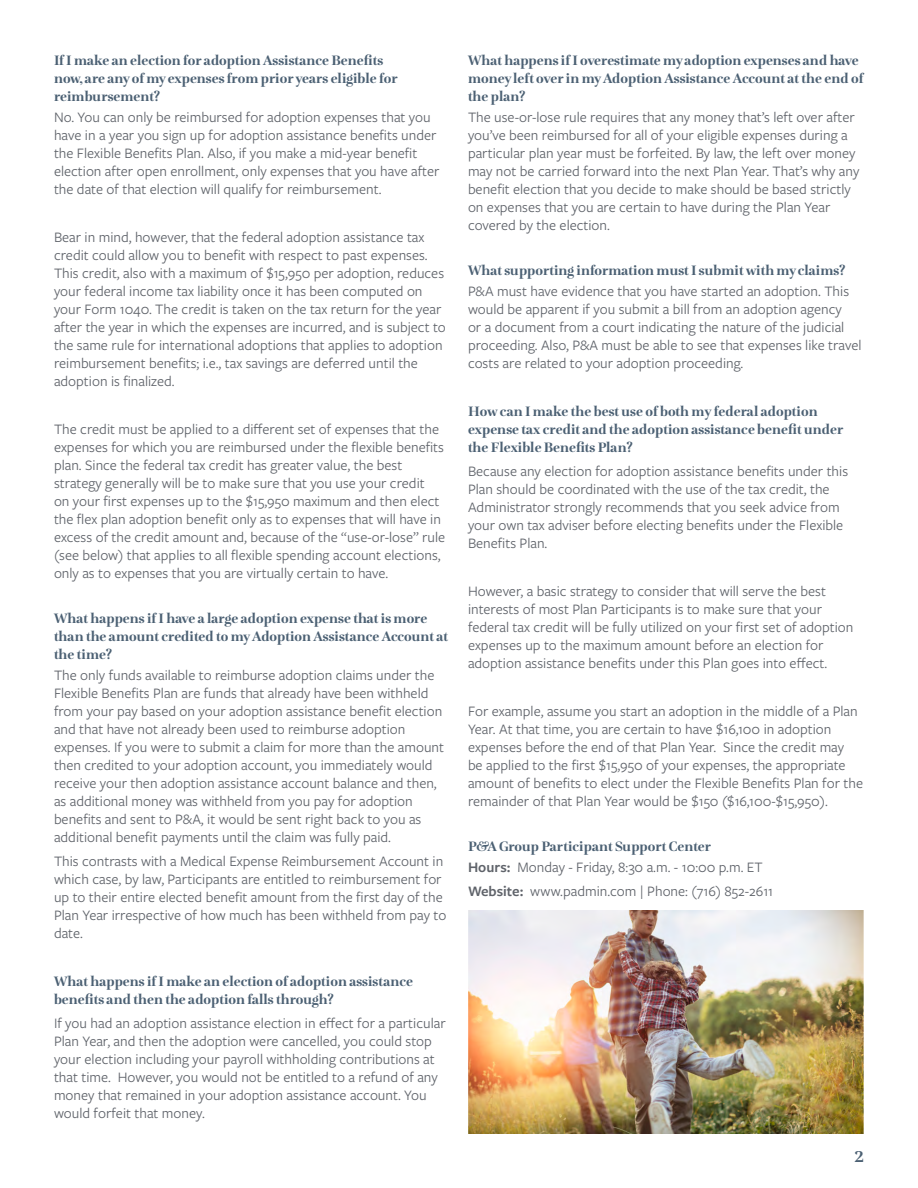
<style>
.page{position:relative;width:918px;height:1188px;background:#fff}
.page>*{position:absolute;margin:0;border:0;box-sizing:border-box;transform-origin:0 0}
.t1{font:21px "Lavigne Text";color:#4b6073}
.t2{font:15px/18px "Freight Sans Pro";color:#5f636a}
.t3{font:700 15px/18px "Lavigne Display";color:#4b6073}
.s1{font-weight:600}
</style>
<div class="page">
<img style="left:468px;top:911px;width:396px;height:223px">
<p class="t3" style="left:54px;top:52px;width:345px">If I make an election for adoption Assistance Benefits now, are any of my expenses from prior years eligible for reimbursement?</p>
<p class="t2" style="left:54px;top:108px;width:387px">No. You can only be reimbursed for adoption expenses that you have in a year you sign up for adoption assistance benefits under the Flexible Benefits Plan. Also, if you make a mid-year benefit election after open enrollment, only expenses that you have after the date of that election will qualify for reimbursement.</p>
<p class="t2" style="left:54px;top:228px;width:393px">Bear in mind, however, that the federal adoption assistance tax credit could allow you to benefit with respect to past expenses.<br>This credit, also with a maximum of $15,950 per adoption, reduces your federal income tax liability once it has been computed on your Form 1040. The credit is taken on the tax return for the year after the year in which the expenses are incurred, and is subject to the same rule for international adoptions that applies to adoption reimbursement benefits; i.e., tax savings are deferred until the adoption is finalized.</p>
<p class="t2" style="left:54px;top:420px;width:393px">The credit must be applied to a different set of expenses that the expenses for which you are reimbursed under the flexible benefits plan. Since the federal tax credit has greater value, the best strategy generally will be to make sure that you use your credit<br>on your first expenses up to the $15,950 maximum and then elect the flex plan adoption benefit only as to expenses that will have in excess of the credit amount and, because of the “use-or-lose” rule (see below) that applies to all flexible spending account elections, only as to expenses that you are virtually certain to have.</p>
<p class="t3" style="left:54px;top:610px;width:396px">What happens if I have a large adoption expense that is more than the amount credited to my Adoption Assistance Account at the time?</p>
<p class="t2" style="left:54px;top:666px;width:392px">The only funds available to reimburse adoption claims under the Flexible Benefits Plan are funds that already have been withheld from your pay based on your adoption assistance benefit election and that have not already been used to reimburse adoption expenses. If you were to submit a claim for more than the amount then credited to your adoption account, you immediately would receive your then adoption assistance account balance and then, as additional money was withheld from you pay for adoption benefits and sent to P&amp;A, it would be sent right back to you as additional benefit payments until the claim was fully paid.</p>
<p class="t2" style="left:54px;top:852px;width:394px">This contrasts with a Medical Expense Reimbursement Account in which case, by law, Participants are entitled to reimbursement for up to their entire elected benefit amount from the first day of the Plan Year irrespective of how much has been withheld from pay to date.</p>
<p class="t3" style="left:54px;top:973px;width:361px">What happens if I make an election of adoption assistance benefits and then the adoption falls through?</p>
<p class="t2" style="left:54px;top:1014px;width:393px">If you had an adoption assistance election in effect for a particular Plan Year, and then the adoption were cancelled, you could stop your election including your payroll withholding contributions at that time. However, you would not be entitled to a refund of any money that remained in your adoption assistance account. You would forfeit that money.</p>
<p class="t3" style="left:468px;top:52px;width:397px">What happens if I overestimate my adoption expenses and have money left over in my Adoption Assistance Account at the end of the plan?</p>
<p class="t2" style="left:468px;top:108px;width:393px">The use-or-lose rule requires that any money that’s left over after you’ve been reimbursed for all of your eligible expenses during a particular plan year must be forfeited. By law, the left over money may not be carried forward into the next Plan Year. That’s why any benefit election that you decide to make should be based strictly on expenses that you are certain to have during the Plan Year covered by the election.</p>
<p class="t3" style="left:468px;top:262px;width:379px">What supporting information must I submit with my claims?</p>
<p class="t2" style="left:468px;top:282px;width:395px">P&amp;A must have evidence that you have started an adoption. This would be apparent if you submit a bill from an adoption agency<br>or a document from a court indicating the nature of the judicial proceeding. Also, P&amp;A must be able to see that expenses like travel costs are related to your adoption proceeding.</p>
<p class="t3" style="left:468px;top:403px;width:377px">How can I make the best use of both my federal adoption expense tax credit and the adoption assistance benefit under the Flexible Benefits Plan?</p>
<p class="t2" style="left:468px;top:462px;width:382px">Because any election for adoption assistance benefits under this Plan should be coordinated with the use of the tax credit, the Administrator strongly recommends that you seek advice from your own tax adviser before electing benefits under the Flexible Benefits Plan.</p>
<p class="t2" style="left:468px;top:582px;width:387px">However, a basic strategy to consider that will serve the best interests of most Plan Participants is to make sure that your federal tax credit will be fully utilized on your first set of adoption expenses up to the maximum amount before an election for adoption assistance benefits under this Plan goes into effect.</p>
<p class="t2" style="left:468px;top:702px;width:397px">For example, assume you start an adoption in the middle of a Plan Year. At that time, you are certain to have $16,100 in adoption expenses before the end of that Plan Year. Since the credit may<br>be applied to the first $15,950 of your expenses, the appropriate amount of benefits to elect under the Flexible Benefits Plan for the remainder of that Plan Year would be $150 ($16,100-$15,950).</p>
<p class="t3" style="left:468px;top:838px;width:245px">P&amp;A Group Participant Support Center</p>
<p class="t2" style="left:468px;top:855px;width:307px;line-height:24px"><span class="s1">Hours:</span> Monday - Friday, 8:30 a.m. - 10:00 p.m. ET<br><span class="s1">Website:</span> www.padmin.com | Phone: (716) 852-2611</p>
<h1 class="t1" style="left:854px;top:1144px;width:11px">2</h1>
</div>
